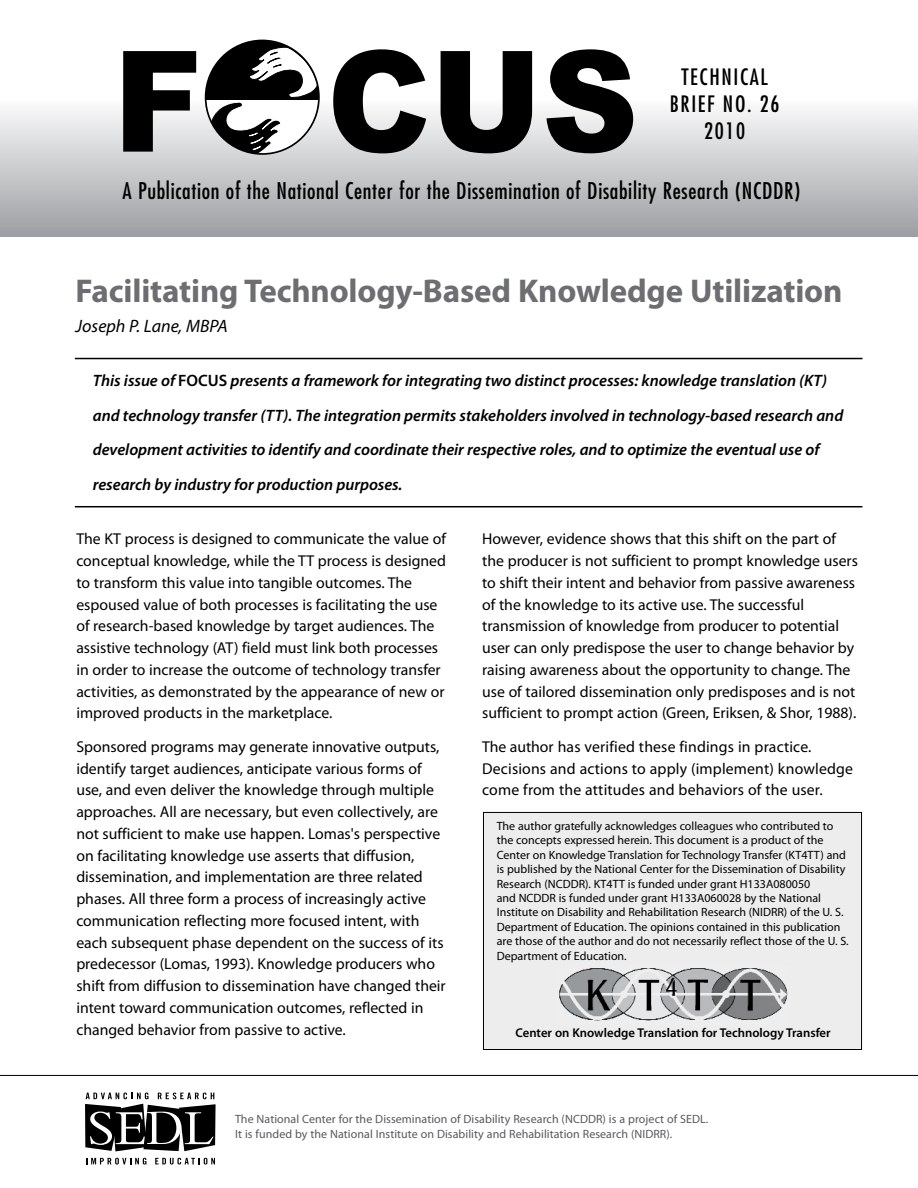
<style>
.page{position:relative;width:918px;height:1188px;background:#fff}
.page>*{position:absolute;margin:0;border:0;box-sizing:border-box;transform-origin:0 0}
.t1{font:900 140.4px "Arial";color:#000;scale:.95 1}
.t2{font:700 33px "Myriad Pro";letter-spacing:-.005em;color:#6d6e71}
.t3{font:condensed 22.35px "Futura";letter-spacing:.03em;color:#000}
.t4{font:condensed 22.05px/26.8px "Futura";letter-spacing:.075em;color:#000;text-align:center}
.t5{font:italic 18px "Myriad Pro";color:#000}
.t6{font:italic 600 16.5px/34.5px "Myriad Pro";letter-spacing:-.005em;color:#000}
.t7{font:15.75px/21.8px "Myriad Pro";color:#000}
.t8{font:600 12.75px "Myriad Pro";color:#000}
.t9{font:12px/14.4px "Myriad Pro";color:#000}
.t10{font:12px/15px "Myriad Pro";letter-spacing:.005em;color:#58595b}
.s1{font-style:normal}
</style>
<div class="page">
<hr style="left:0;top:1075px;width:918px;height:1px;background:#000">
<svg style="left:0;top:39px;width:918px;height:197px"></svg>
<svg style="left:206px;top:40px;width:113px;height:114px"></svg>
<div style="left:205px;top:40px;width:115px;height:115px;border:2px solid #000;border-radius:50%"></div>
<div style="left:483px;top:812px;width:379px;height:238px;background:#ededee"></div>
<div style="left:483px;top:812px;width:379px;height:238px;border:1px solid #000"></div>
<img style="left:559px;top:968px;width:229px;height:53px">
<hr style="left:75px;top:506px;width:788px;height:1px;background:#000">
<svg style="left:86px;top:1158px;width:60px;height:7px"></svg>
<svg style="left:155px;top:1158px;width:60px;height:7px"></svg>
<svg style="left:85px;top:1093px;width:131px;height:58px"></svg>
<hr style="left:75px;top:358px;width:788px;height:1px;background:#000">
<p class="t1" style="left:113px;top:14px;width:554px">F CUS</p>
<p class="t3" style="left:122px;top:177px;width:680px">A Publication of the National Center for the Dissemination of Disability Research (NCDDR)</p>
<p class="t4" style="left:670px;top:63px;width:111px">TECHNICAL<br>BRIEF NO. 26<br>2010</p>
<h1 class="t2" style="left:76px;top:269px;width:768px">Facilitating Technology-Based Knowledge Utilization</h1>
<h1 class="t5" style="left:76px;top:315px;width:153px">Joseph P. Lane, MBPA</h1>
<h2 class="t6" style="left:93px;top:363px;width:752px">This issue of <span class="s1">FOCUS</span> presents a framework for integrating two distinct processes: knowledge translation (KT) and technology transfer (TT). The integration permits stakeholders involved in technology-based research and development activities to identify and coordinate their respective roles, and to optimize the eventual use of research by industry for production purposes.</h2>
<p class="t7" style="left:76px;top:528px;width:371px">The KT process is designed to communicate the value of conceptual knowledge, while the TT process is designed to transform this value into tangible outcomes. The espoused value of both processes is facilitating the use of research-based knowledge by target audiences. The assistive technology (AT) field must link both processes in order to increase the outcome of technology transfer activities, as demonstrated by the appearance of new or improved products in the marketplace.</p>
<p class="t7" style="left:76px;top:736px;width:371px">Sponsored programs may generate innovative outputs, identify target audiences, anticipate various forms of use, and even deliver the knowledge through multiple approaches. All are necessary, but even collectively, are not sufficient to make use happen. Lomas's perspective on facilitating knowledge use asserts that diffusion, dissemination, and implementation are three related phases. All three form a process of increasingly active communication reflecting more focused intent, with each subsequent phase dependent on the success of its predecessor (Lomas, 1993). Knowledge producers who shift from diffusion to dissemination have changed their intent toward communication outcomes, reflected in changed behavior from passive to active.</p>
<p class="t7" style="left:482px;top:528px;width:377px">However, evidence shows that this shift on the part of the producer is not sufficient to prompt knowledge users to shift their intent and behavior from passive awareness of the knowledge to its active use. The successful transmission of knowledge from producer to potential user can only predispose the user to change behavior by raising awareness about the opportunity to change. The use of tailored dissemination only predisposes and is not sufficient to prompt action (Green, Eriksen, &amp; Shor, 1988).</p>
<p class="t7" style="left:482px;top:736px;width:372px">The author has verified these findings in practice.<br>Decisions and actions to apply (implement) knowledge come from the attitudes and behaviors of the user.</p>
<p class="t9" style="left:497px;top:819px;width:354px">The author gratefully acknowledges colleagues who contributed to the concepts expressed herein. This document is a product of the Center on Knowledge Translation for Technology Transfer (KT4TT) and is published by the National Center for the Dissemination of Disability Research (NCDDR). KT4TT is funded under grant H133A080050<br>and NCDDR is funded under grant H133A060028 by the National Institute on Disability and Rehabilitation Research (NIDRR) of the U. S.<br>Department of Education. The opinions contained in this publication are those of the author and do not necessarily reflect those of the U. S.<br>Department of Education.</p>
<p class="t8" style="left:516px;top:1025px;width:317px">Center on Knowledge Translation for Technology Transfer</p>
<p class="t10" style="left:235px;top:1112px;width:475px">The National Center for the Dissemination of Disability Research (NCDDR) is a project of SEDL.<br>It is funded by the National Institute on Disability and Rehabilitation Research (NIDRR).</p>
</div>
